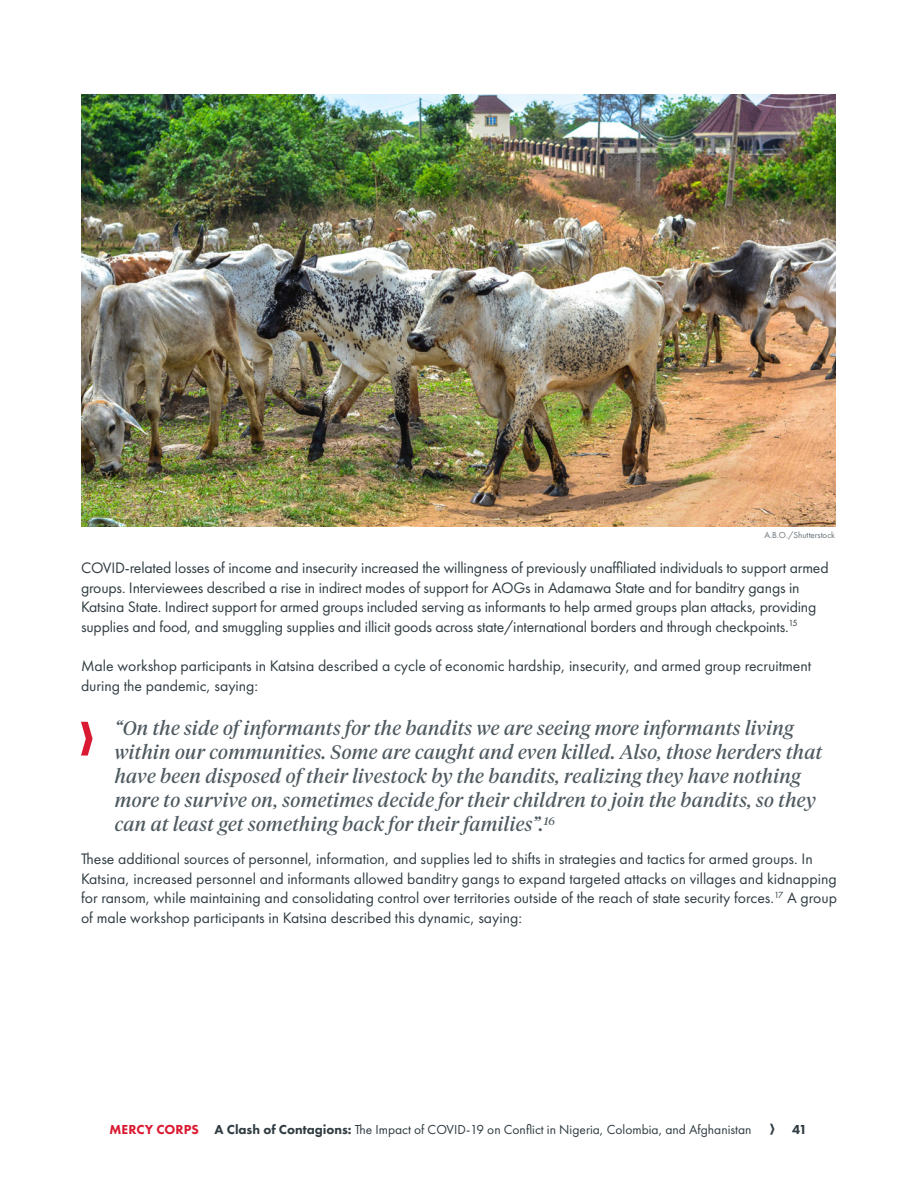
<style>
.page{position:relative;width:918px;height:1188px;background:#fff}
.page>*{position:absolute;margin:0;border:0;box-sizing:border-box;transform-origin:0 0}
.t1{font:italic 19.5px/24px "Tiempos Headline";letter-spacing:.02em;color:#4f5a60}
.t2{font:15.75px/19.5px "Futura PT";color:#303c42}
.t3{font:13.5px "Futura PT";color:#303c42}
.t4{font:800 13.5px "Futura PT";color:#303c42}
.t5{font:9px "Futura PT";color:#687177}
.s1{font-weight:800;color:#da1a32}
.s2{font-weight:800}
</style>
<div class="page">
<svg style="left:81px;top:722px;width:12px;height:34px"></svg>
<img style="left:81px;top:94px;width:755px;height:432px">
<p class="t5" style="left:765px;top:529px;width:72px">A.B.O./Shutterstock</p>
<p class="t2" style="left:81px;top:558px;width:749px">COVID-related losses of income and insecurity increased the willingness of previously unaffiliated individuals to support armed groups. Interviewees described a rise in indirect modes of support for AOGs in Adamawa State and for banditry gangs in Katsina State. Indirect support for armed groups included serving as informants to help armed groups plan attacks, providing supplies and food, and smuggling supplies and illicit goods across state/international borders and through checkpoints.<sup>15</sup></p>
<p class="t2" style="left:81px;top:656px;width:732px">Male workshop participants in Katsina described a cycle of economic hardship, insecurity, and armed group recruitment during the pandemic, saying:</p>
<p class="t1" style="left:115px;top:715px;width:709px">“On the side of informants for the bandits we are seeing more informants living within our communities. Some are caught and even killed. Also, those herders that have been disposed of their livestock by the bandits, realizing they have nothing more to survive on, sometimes decide for their children to join the bandits, so they can at least get something back for their families”.<sup>16</sup></p>
<p class="t2" style="left:81px;top:849px;width:758px">These additional sources of personnel, information, and supplies led to shifts in strategies and tactics for armed groups. In Katsina, increased personnel and informants allowed banditry gangs to expand targeted attacks on villages and kidnapping for ransom, while maintaining and consolidating control over territories outside of the reach of state security forces.<sup>17</sup> A group of male workshop participants in Katsina described this dynamic, saying:</p>
<p class="t3" style="left:110px;top:1121px;width:644px"><span class="s1">MERCY CORPS</span> <span class="s2">A Clash of Contagions:</span> The Impact of COVID-19 on Conflict in Nigeria, Colombia, and Afghanistan</p>
<p class="t4" style="left:792px;top:1121px;width:17px">41</p>
</div>
